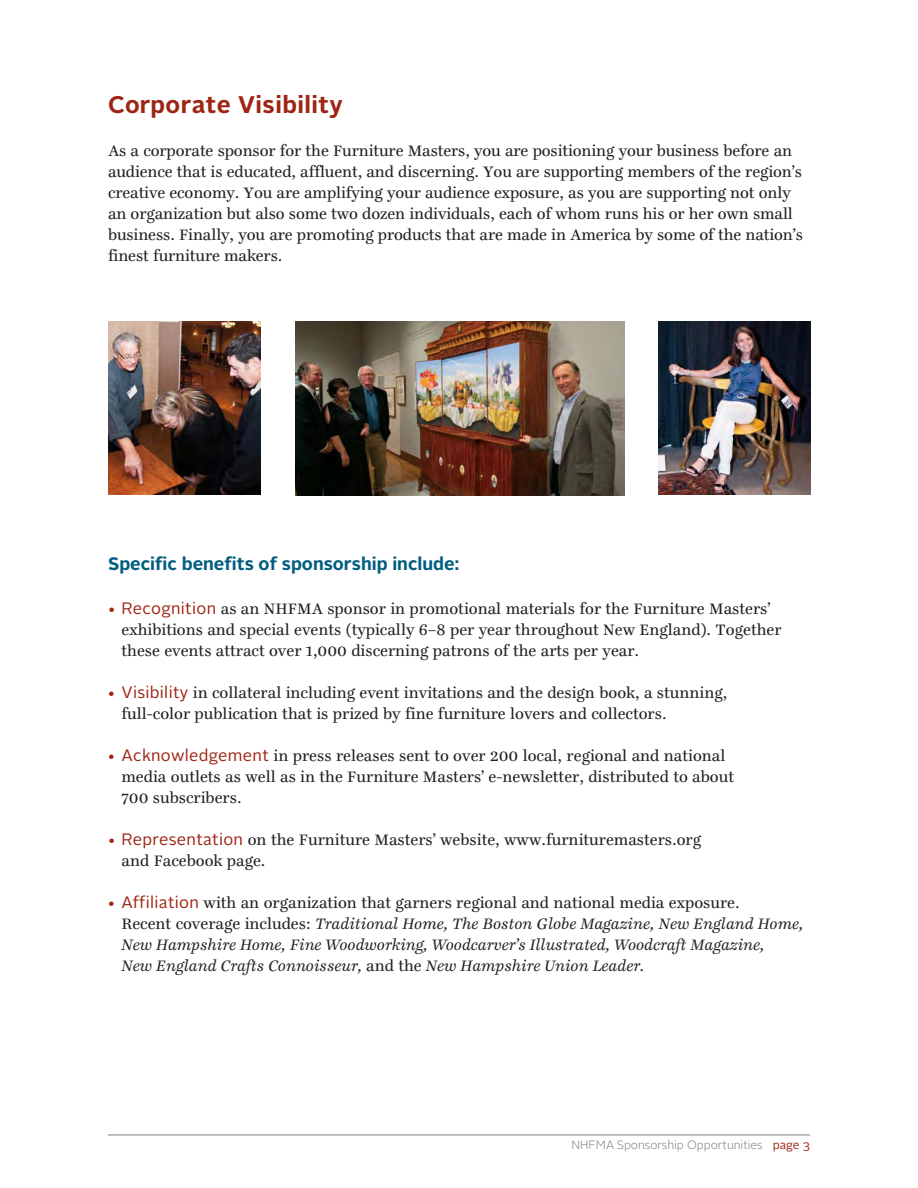
<style>
.page{position:relative;width:918px;height:1188px;background:#fff}
.page>*{position:absolute;margin:0;border:0;box-sizing:border-box;transform-origin:0 0}
.t1{font:700 24px "Alright Sans";letter-spacing:.02em;color:#9e2513}
.t2{font:700 18px "Alright Sans";color:#005d7f}
.t3{font:16.5px/21px "Ingeborg";color:#231f20}
.t4{font:italic 16.5px/21px "Ingeborg";color:#231f20}
.t5{font:300 12px "Alright Sans";color:#867b77}
.s1{color:#9e2513}
.s2{font-family:"Alright Sans";color:#9e2513}
.s3{font-style:normal;color:#9e2513}
.s4{font-family:"Alright Sans";font-style:normal;color:#9e2513}
.s5{font-style:normal}
.s6{font-weight:400;color:#9e2513}
</style>
<div class="page">
<hr style="left:108px;top:1135px;width:702px;height:1px;background:#867b77">
<img style="left:296px;top:322px;width:328px;height:174px">
<img style="left:658px;top:322px;width:153px;height:172px">
<img style="left:108px;top:322px;width:152px;height:172px">
<h1 class="t1" style="left:108px;top:94px;width:236px">Corporate Visibility</h1>
<p class="t3" style="left:108px;top:142px;width:696px">As a corporate sponsor for the Furniture Masters, you are positioning your business before an audience that is educated, affluent, and discerning. You are supporting members of the region’s creative economy. You are amplifying your audience exposure, as you are supporting not only an organization but also some two dozen individuals, each of whom runs his or her own small business. Finally, you are promoting products that are made in America by some of the nation’s finest furniture makers.</p>
<p class="t2" style="left:108px;top:556px;width:353px">Specific benefits of sponsorship include:</p>
<p class="t3" style="left:121px;top:599px;width:662px;text-indent:-13px"><span class="s1">•</span> <span class="s2">Recognition</span> as an NHFMA sponsor in promotional materials for the Furniture Masters’ exhibitions and special events (typically 6–8 per year throughout New England). Together these events attract over 1,000 discerning patrons of the arts per year.</p>
<p class="t3" style="left:121px;top:683px;width:607px;text-indent:-13px"><span class="s1">•</span> <span class="s2">Visibility</span> in collateral including event invitations and the design book, a stunning, full-color publication that is prized by fine furniture lovers and collectors.</p>
<p class="t3" style="left:121px;top:746px;width:614px;text-indent:-14px"><span class="s1">•</span> <span class="s2">Acknowledgement</span> in press releases sent to over 200 local, regional and national media outlets as well as in the Furniture Masters’ e-newsletter, distributed to about<br>700 subscribers.</p>
<p class="t3" style="left:121px;top:830px;width:581px;text-indent:-13px"><span class="s1">•</span> <span class="s2">Representation</span> on the Furniture Masters’ website, www.furnituremasters.org and Facebook page.</p>
<p class="t4" style="left:121px;top:893px;width:684px;text-indent:-13px"><span class="s3">•</span> <span class="s4">Affiliation</span> <span class="s5">with an organization that garners regional and national media exposure.<br>Recent coverage includes:</span> Traditional Home, The Boston Globe Magazine, New England Home, New Hampshire Home, Fine Woodworking, Woodcarver’s Illustrated, Woodcraft Magazine,<br>New England Crafts Connoisseur, <span class="s5">and the</span> New Hampshire Union Leader.</p>
<p class="t5" style="left:572px;top:1140px;width:240px">NHFMA Sponsorship Opportunities <span class="s6">page 3</span></p>
</div>
